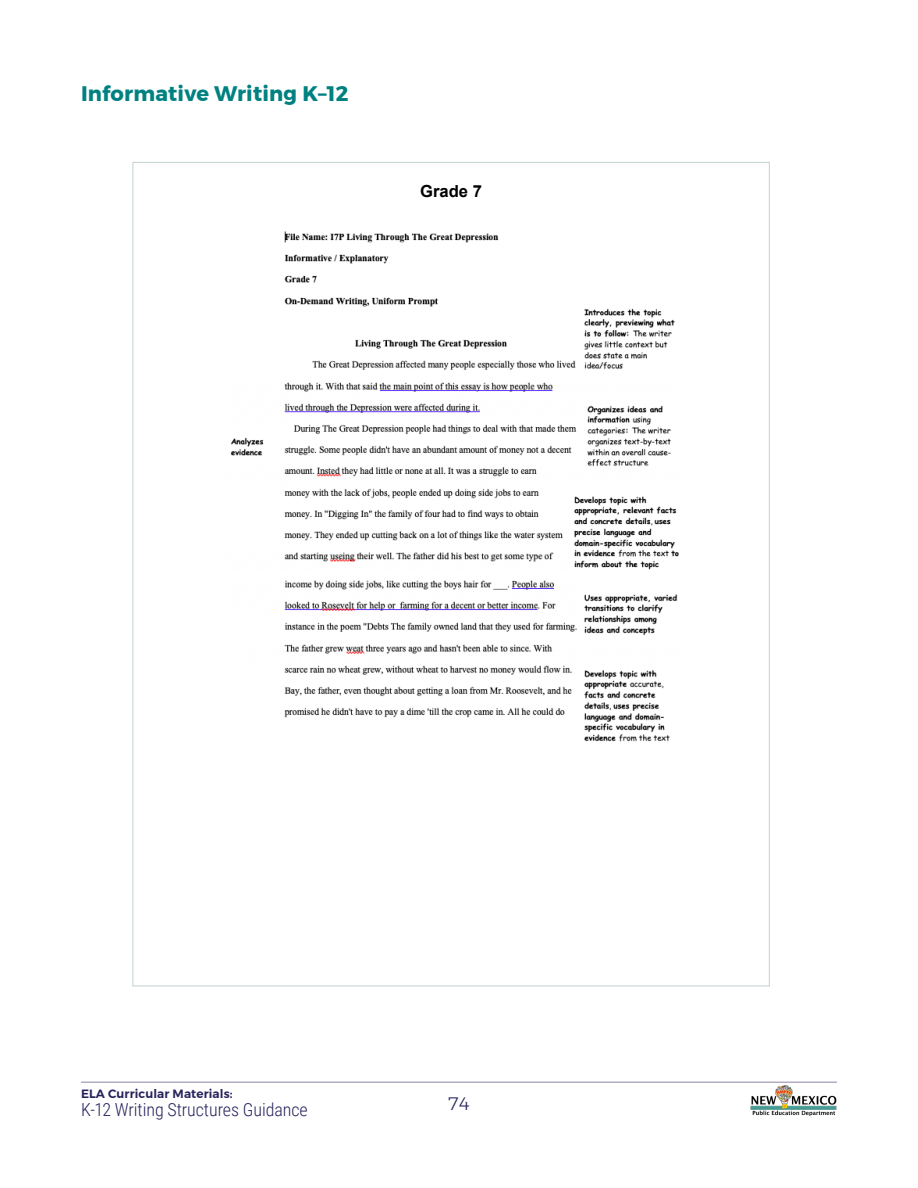
<style>
.page{position:relative;width:918px;height:1188px;background:#fff}
.page>*{position:absolute;margin:0;border:0;box-sizing:border-box;transform-origin:0 0}
.t1{font:700 21px "Montserrat";letter-spacing:.01em;color:#008181}
.t2{font:300 18px "Roboto Condensed";letter-spacing:-.005em;color:#27245d}
.t3{font:300 18px "Montserrat";color:#27245d}
.t4{font:700 16.65px "Arial";color:#000}
.t5{font:600 12px "Montserrat";letter-spacing:.01em;color:#27245d}
</style>
<div class="page">
<hr style="left:81px;top:1082px;width:756px;height:1px;background:#b3adc2">
<img style="left:750px;top:1085px;width:87px;height:32px">
<img style="left:230px;top:231px;width:449px;height:511px">
<p class="t1" style="left:81px;top:77px;width:269px">Informative Writing K–12</p>
<p class="t4" style="left:420px;top:180px;width:63px">Grade 7</p>
<p class="t5" style="left:81px;top:1084px;width:153px">ELA Curricular Materials:</p>
<p class="t2" style="left:81px;top:1097px;width:228px">K-12 Writing Structures Guidance</p>
<p class="t3" style="left:448px;top:1090px;width:23px">74</p>
</div>
